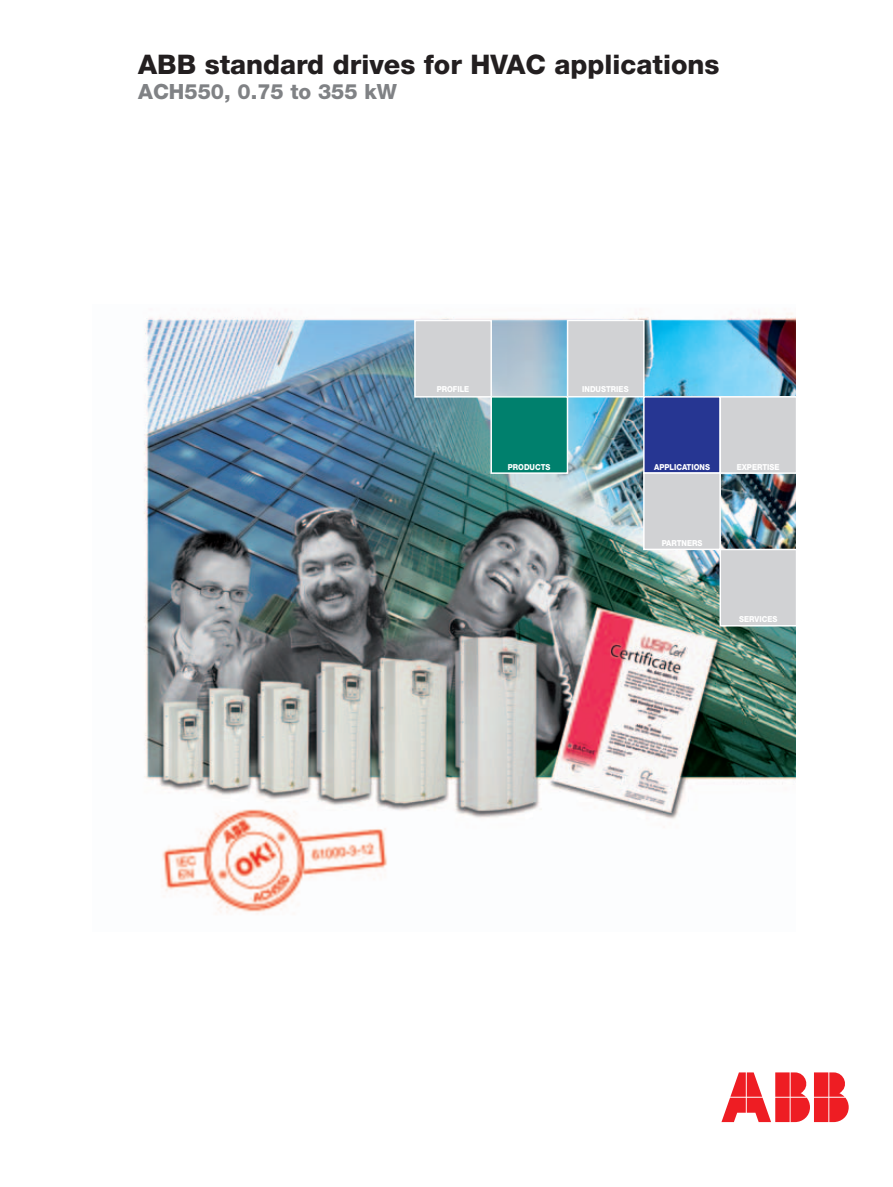
<style>
.page{position:relative;width:893px;height:1187px;background:#fff}
.page>*{position:absolute;margin:0;border:0;box-sizing:border-box;transform-origin:0 0}
.t1{font:800 27px "Helvetica Neue";color:#231f20}
.t2{font:800 21px "Helvetica Neue";color:#808285}
.t3{font:800 8.25px "Helvetica Neue";color:#fff;scale:.9 1}
</style>
<div class="page">
<img style="left:144px;top:312px;width:652px;height:602px">
<div style="left:415px;top:320px;width:76px;height:77px;background:#d1d2d4"></div>
<div style="left:414px;top:320px;width:78px;height:77px;border:2px solid #fff"></div>
<div style="left:568px;top:320px;width:76px;height:77px;background:#d1d2d4"></div>
<div style="left:567px;top:320px;width:78px;height:77px;border:2px solid #fff"></div>
<div style="left:644px;top:397px;width:76px;height:76px;background:#263692"></div>
<div style="left:643px;top:396px;width:78px;height:78px;border:2px solid #fff"></div>
<div style="left:720px;top:397px;width:77px;height:76px;background:#d1d2d4"></div>
<div style="left:719px;top:396px;width:78px;height:78px;border:2px solid #fff"></div>
<div style="left:644px;top:473px;width:76px;height:76px;background:#d1d2d4"></div>
<div style="left:643px;top:472px;width:78px;height:78px;border:2px solid #fff"></div>
<div style="left:720px;top:549px;width:77px;height:76px;background:#d1d2d4"></div>
<div style="left:719px;top:548px;width:78px;height:78px;border:2px solid #fff"></div>
<div style="left:491px;top:397px;width:76px;height:76px;background:#00806d"></div>
<div style="left:490px;top:396px;width:78px;height:78px;border:2px solid #fff"></div>
<svg style="left:722px;top:1072px;width:127px;height:49px"></svg>
<h1 class="t1" style="left:138px;top:55px;width:583px">ABB standard drives for HVAC applications</h1>
<h2 class="t2" style="left:138px;top:84px;width:260px">ACH550, 0.75 to 355 kW</h2>
<p class="t3" style="left:437px;top:386px;width:38px">PROFILE</p>
<p class="t3" style="left:582px;top:386px;width:53px">INDUSTRIES</p>
<p class="t3" style="left:508px;top:463px;width:49px">PRODUCTS</p>
<p class="t3" style="left:654px;top:464px;width:64px">APPLICATIONS</p>
<p class="t3" style="left:737px;top:464px;width:49px">EXPERTISE</p>
<p class="t3" style="left:662px;top:540px;width:47px">PARTNERS</p>
<p class="t3" style="left:739px;top:616px;width:44px">SERVICES</p>
</div>
